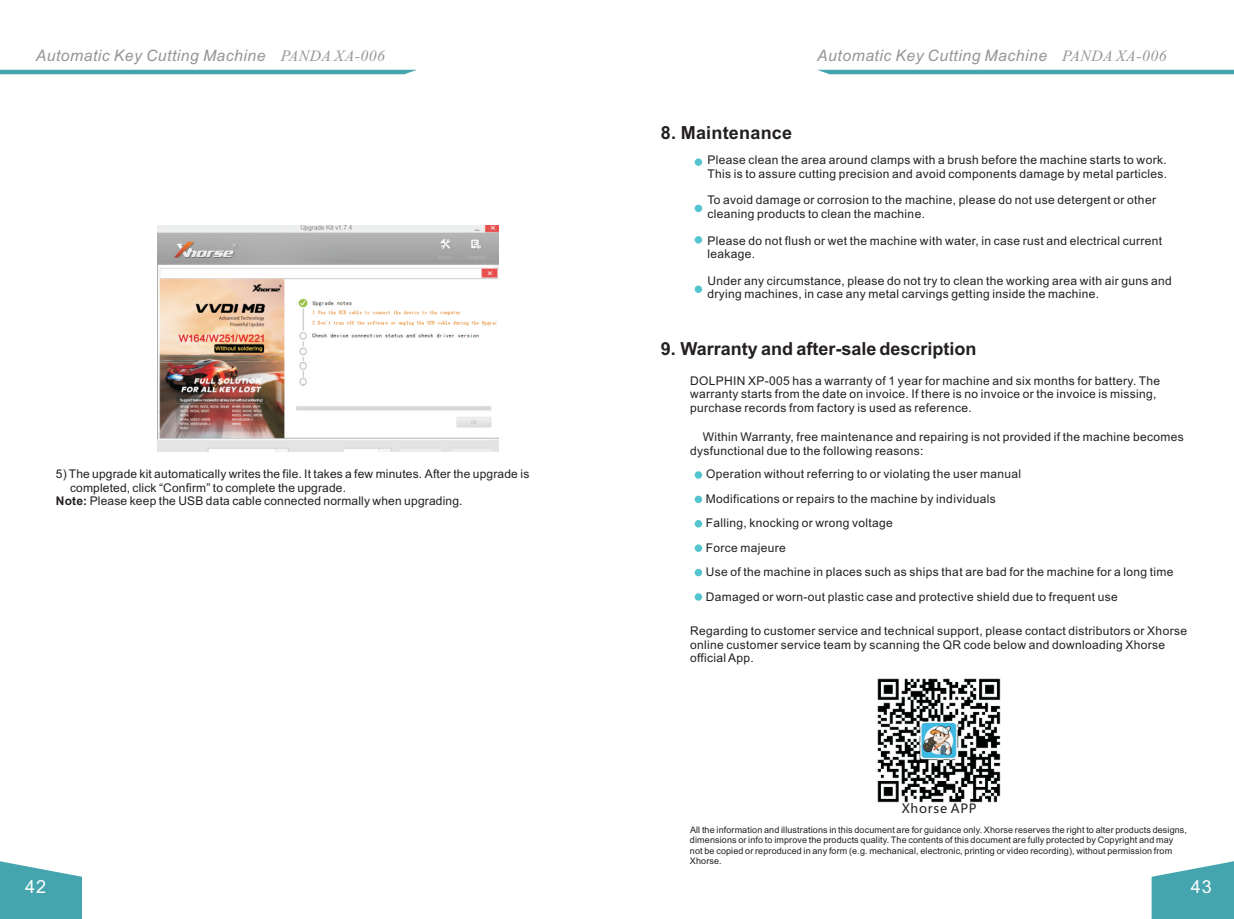
<style>
.page{position:relative;width:1234px;height:919px;background:#fff}
.page>*{position:absolute;margin:0;border:0;box-sizing:border-box;transform-origin:0 0}
.t1{font:700 18px "Arial";color:#231f20}
.t2{font:18px "Arial";color:#fff}
.t3{font:italic 15.75px "Arial";letter-spacing:.03em;color:#939598}
.t4{font:12.6px "Microsoft Ya Hei";letter-spacing:.06em;color:#231f20}
.t5{font:12px/13.4px "Arial";letter-spacing:.03em;color:#231f20}
.t6{font:9px/10.1px "Arial";letter-spacing:.015em;color:#231f20}
.s1{font-family:"Times New Roman"}
.s2{font-weight:700}
</style>
<div class="page">
<svg style="left:1151px;top:861px;width:82px;height:57px;background:#5fb2ba"></svg>
<svg style="left:0;top:861px;width:82px;height:57px;background:#5eb1b9"></svg>
<hr style="left:0;top:70px;width:416px;height:4px;background:#44a5ae">
<hr style="left:818px;top:70px;width:415px;height:4px;background:#44a5ae">
<div style="left:694px;top:158px;width:8px;height:8px;background:#54c5cf;border-radius:50%"></div>
<div style="left:694px;top:471px;width:8px;height:7px;background:#54c5cf;border-radius:50%"></div>
<div style="left:694px;top:205px;width:8px;height:7px;background:#54c5cf;border-radius:50%"></div>
<div style="left:694px;top:495px;width:8px;height:8px;background:#54c5cf;border-radius:50%"></div>
<div style="left:694px;top:236px;width:8px;height:7px;background:#54c5cf;border-radius:50%"></div>
<div style="left:694px;top:520px;width:8px;height:7px;background:#54c5cf;border-radius:50%"></div>
<div style="left:694px;top:285px;width:8px;height:8px;background:#54c5cf;border-radius:50%"></div>
<div style="left:694px;top:544px;width:8px;height:8px;background:#54c5cf;border-radius:50%"></div>
<div style="left:694px;top:568px;width:8px;height:8px;background:#54c5cf;border-radius:50%"></div>
<div style="left:694px;top:593px;width:8px;height:7px;background:#54c5cf;border-radius:50%"></div>
<img style="left:877px;top:678px;width:124px;height:125px">
<img style="left:158px;top:225px;width:340px;height:227px">
<h2 class="t3" style="left:36px;top:49px;width:351px">Automatic Key Cutting Machine <span class="s1">PANDA XA-006</span></h2>
<h2 class="t3" style="left:817px;top:49px;width:351px">Automatic Key Cutting Machine <span class="s1">PANDA XA-006</span></h2>
<h1 class="t1" style="left:660px;top:125px;width:133px">8. Maintenance</h1>
<p class="t5" style="left:707px;top:154px;width:461px">Please clean the area around clamps with a brush before the machine starts to work.<br>This is to assure cutting precision and avoid components damage by metal particles.</p>
<p class="t5" style="left:707px;top:195px;width:450px">To avoid damage or corrosion to the machine, please do not use detergent or other cleaning products to clean the machine.</p>
<p class="t5" style="left:707px;top:235px;width:456px">Please do not flush or wet the machine with water, in case rust and electrical current leakage.</p>
<p class="t5" style="left:707px;top:275px;width:466px">Under any circumstance, please do not try to clean the working area with air guns and drying machines, in case any metal carvings getting inside the machine.</p>
<p class="t5" style="left:56px;top:468px;width:475px">5) The upgrade kit automatically writes the file. It takes a few minutes. After the upgrade is</p>
<p class="t5" style="left:70px;top:482px;width:277px">completed, click “Confirm” to complete the upgrade.</p>
<p class="t5" style="left:56px;top:495px;width:408px"><span class="s2">Note:</span> Please keep the USB data cable connected normally when upgrading.</p>
<h1 class="t1" style="left:660px;top:341px;width:317px">9. Warranty and after-sale description</h1>
<p class="t5" style="left:690px;top:375px;width:471px">DOLPHIN XP-005 has a warranty of 1 year for machine and six months for battery. The warranty starts from the date on invoice. If there is no invoice or the invoice is missing, purchase records from factory is used as reference.</p>
<p class="t5" style="left:690px;top:431px;width:495px;text-indent:13px">Within Warranty, free maintenance and repairing is not provided if the machine becomes dysfunctional due to the following reasons:</p>
<p class="t5" style="left:705px;top:463px;width:469px;line-height:24.5px">Operation without referring to or violating the user manual<br>Modifications or repairs to the machine by individuals<br>Falling, knocking or wrong voltage<br>Force majeure<br>Use of the machine in places such as ships that are bad for the machine for a long time Damaged or worn-out plastic case and protective shield due to frequent use</p>
<p class="t5" style="left:690px;top:625px;width:498px">Regarding to customer service and technical support, please contact distributors or Xhorse online customer service team by scanning the QR code below and downloading Xhorse official App.</p>
<p class="t4" style="left:901px;top:802px;width:76px">Xhorse APP</p>
<p class="t6" style="left:689px;top:826px;width:498px">All the information and illustrations in this document are for guidance only. Xhorse reserves the right to alter products designs, dimensions or info to improve the products quality. The contents of this document are fully protected by Copyright and may not be copied or reproduced in any form (e.g. mechanical, electronic, printing or video recording), without permission from Xhorse.</p>
<h1 class="t2" style="left:25px;top:880px;width:23px">42</h1>
<h1 class="t2" style="left:1190px;top:880px;width:23px">43</h1>
</div>
